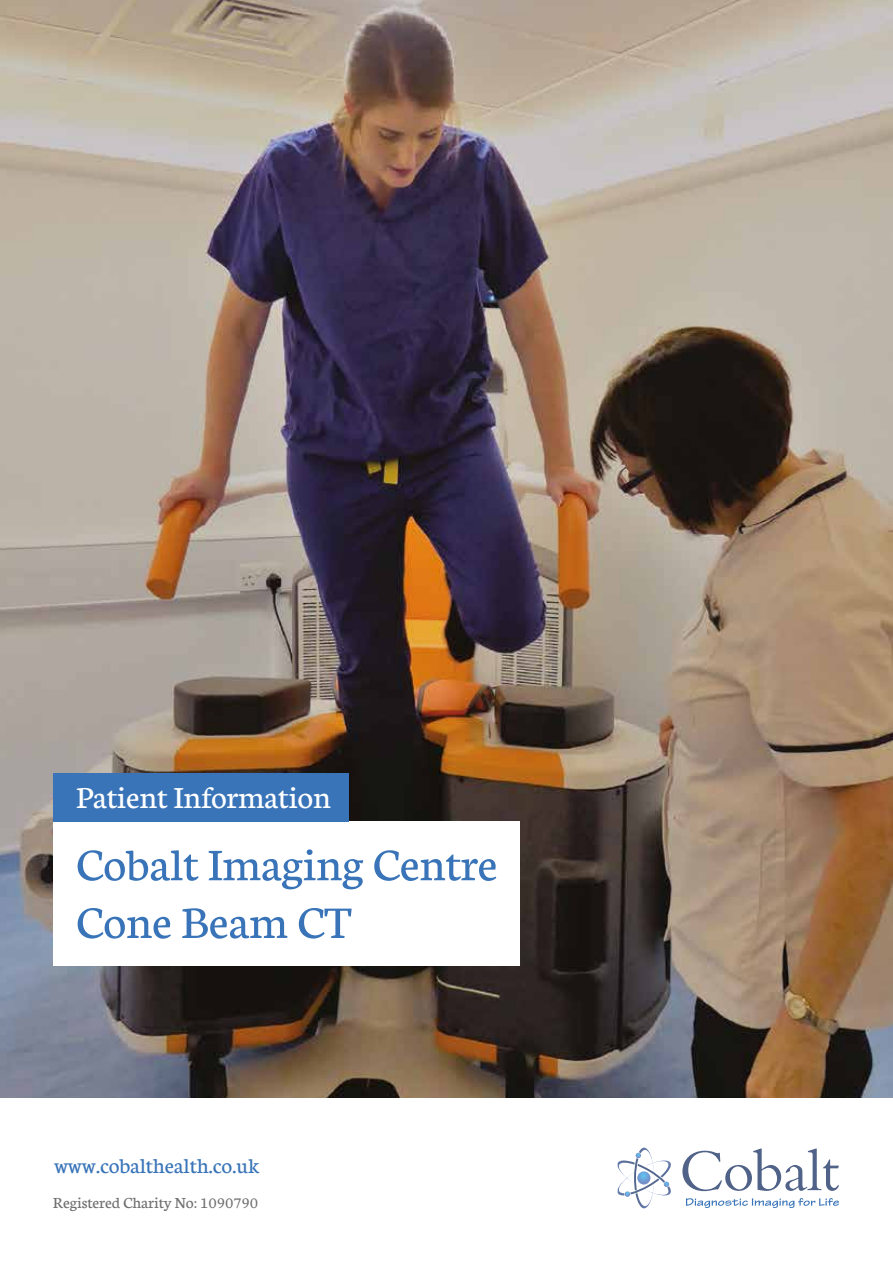
<style>
.page{position:relative;width:893px;height:1263px;background:#fff}
.page>*{position:absolute;margin:0;border:0;box-sizing:border-box;transform-origin:0 0}
.t1{font:48.3px/57.8px "Neuton";letter-spacing:-.01em;color:#3974b9;scale:1.04 1}
.t2{font:32.7px "Neuton";letter-spacing:-.01em;color:#fff;scale:1.04 1}
.t3{font:22.5px "Neuton";letter-spacing:-.01em;color:#3974b9;scale:1.04 1}
.t4{font:16.5px "Neuton";letter-spacing:-.01em;color:#706f6f;scale:1.04 1}
</style>
<div class="page">
<img style="left:0;top:0;width:893px;height:1098px">
<div style="left:53px;top:821px;width:466px;height:145px;background:#fff"></div>
<div style="left:53px;top:773px;width:296px;height:48px;background:#3974b9"></div>
<svg style="left:682px;top:1148px;width:157px;height:43px"></svg>
<svg style="left:617px;top:1148px;width:54px;height:60px"></svg>
<svg style="left:686px;top:1198px;width:153px;height:10px"></svg>
<p class="t2" style="left:76px;top:778px;width:246px">Patient Information</p>
<p class="t1" style="left:76px;top:834px;width:407px">Cobalt Imaging Centre<br>Cone Beam CT</p>
<p class="t3" style="left:54px;top:1152px;width:199px">www.cobalthealth.co.uk</p>
<p class="t4" style="left:53px;top:1192px;width:198px">Registered Charity No: 1090790</p>
</div>
